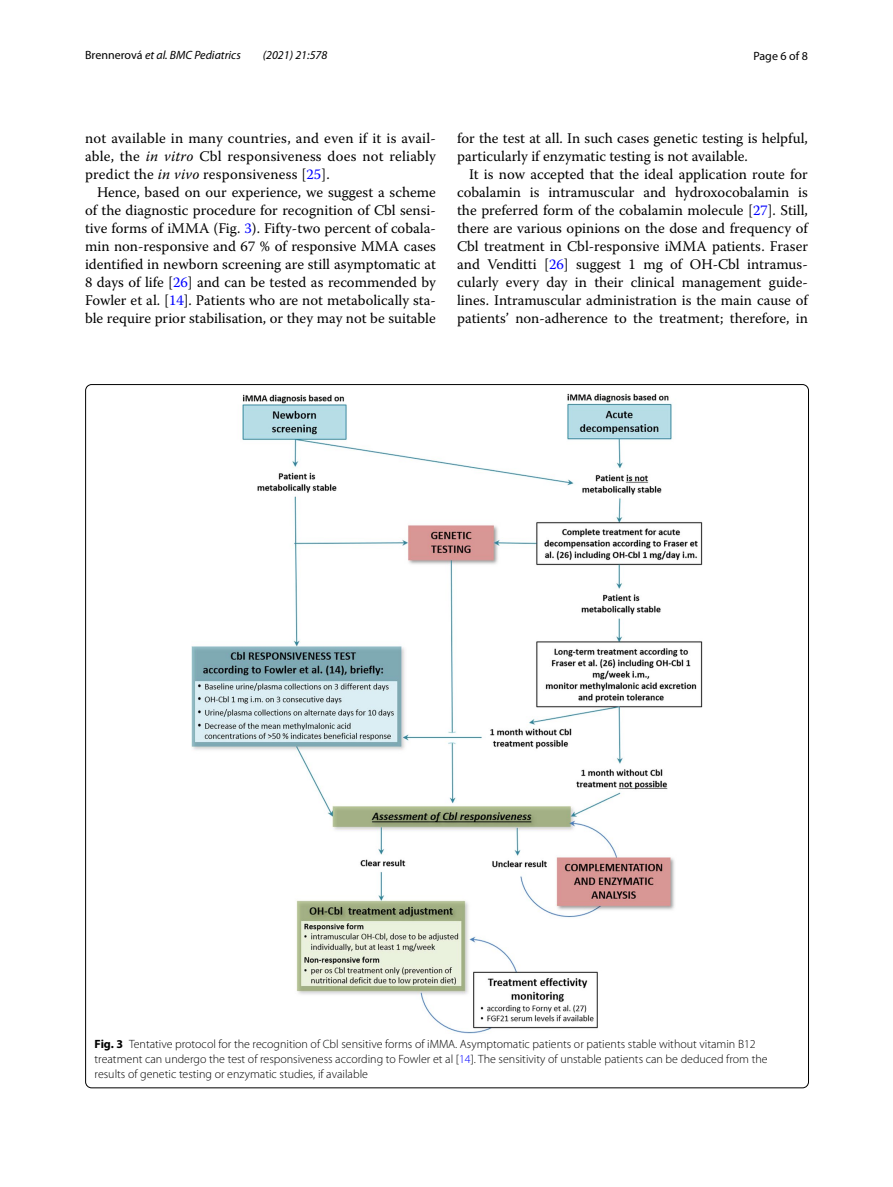
<style>
.page{position:relative;width:893px;height:1187px;background:#fff}
.page>*{position:absolute;margin:0;border:0;box-sizing:border-box;transform-origin:0 0}
.t1{font:14.7px/18px "Warnock Pro";color:#000;text-align:justify}
.t2{font:300 12px/15px "Myriad Pro";color:#000}
.t3{font:italic 12px "Myriad Pro";color:#000}
.t4{font:12px "Myriad Pro";color:#000}
.s1{font-style:normal}
.s2{font-style:italic}
.s3{color:#00f}
.s4{font-weight:700}
</style>
<div class="page">
<img style="left:192px;top:393px;width:510px;height:640px">
<p class="t3" style="left:85px;top:48px;width:157px"><span class="s1">Brennerová</span> et al. BMC Pediatrics</p>
<p class="t3" style="left:263px;top:48px;width:66px">(2021) 21:578</p>
<p class="t4" style="left:753px;top:48px;width:56px">Page 6 of 8</p>
<p class="t1" style="left:85px;top:128px;width:352px">not available in many countries, and even if it is avail&shy;able, the <span class="s2">in vitro</span> Cbl responsiveness does not reliably predict the <span class="s2">in vivo</span> responsiveness [<span class="s3">25</span>].</p>
<p class="t1" style="left:85px;top:182px;width:352px;text-indent:12px">Hence, based on our experience, we suggest a scheme of the diagnostic procedure for recognition of Cbl sensi&shy;tive forms of iMMA (Fig. <span class="s3">3</span>). Fifty-two percent of cobala&shy;min non-responsive and 67 % of responsive MMA cases identified in newborn screening are still asymptomatic at 8 days of life [<span class="s3">26</span>] and can be tested as recommended by Fowler et al. [<span class="s3">14</span>]. Patients who are not metabolically sta&shy;ble require prior stabilisation, or they may not be suitable</p>
<p class="t1" style="left:457px;top:128px;width:352px">for the test at all. In such cases genetic testing is helpful, particularly if enzymatic testing is not available.</p>
<p class="t1" style="left:457px;top:164px;width:352px;text-indent:12px">It is now accepted that the ideal application route for cobalamin is intramuscular and hydroxocobalamin is the preferred form of the cobalamin molecule [<span class="s3">27</span>]. Still, there are various opinions on the dose and frequency of Cbl treatment in Cbl-responsive iMMA patients. Fraser and Venditti [<span class="s3">26</span>] suggest 1 mg of OH-Cbl intramus&shy;cularly every day in their clinical management guide&shy;lines. Intramuscular administration is the main cause of patients’ non-adherence to the treatment; therefore, in</p>
<p class="t2" style="left:95px;top:1037px;width:674px"><span class="s4">Fig. 3</span> Tentative protocol for the recognition of Cbl sensitive forms of iMMA. Asymptomatic patients or patients stable without vitamin B12 treatment can undergo the test of responsiveness according to Fowler et al [<span class="s3">14</span>]. The sensitivity of unstable patients can be deduced from the results of genetic testing or enzymatic studies, if available</p>
</div>
